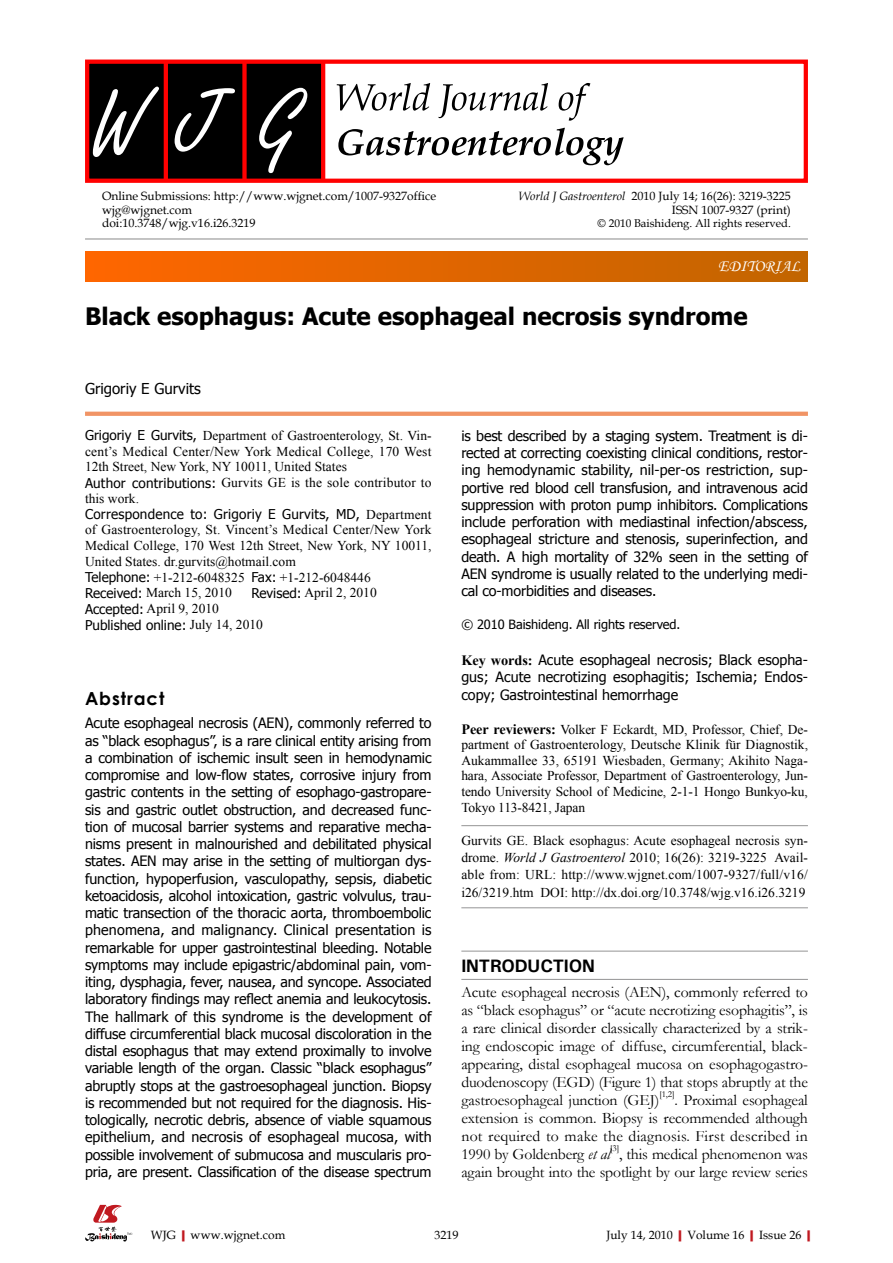
<style>
.page{position:relative;width:893px;height:1263px;background:#fff}
.page>*{position:absolute;margin:0;border:0;box-sizing:border-box;transform-origin:0 0}
.t1{font:700 24px "Tahoma";color:#000}
.t2{font:700 18px "Univers";letter-spacing:-.01em;color:#000}
.t3{font:700 18px "Century Gothic";letter-spacing:.05em;color:#000}
.t4{font:16.5px "Monotype Corsiva";color:#fff}
.t5{font:15.75px/18px "Garamond";letter-spacing:-.01em;color:#000;text-align:justify}
.t6{font:15px "Tahoma";color:#000}
.t7{font:14.25px/17.2px "Tahoma";letter-spacing:-.01em;color:#000;text-align:justify}
.t8{font:13.5px/15.8px "Times New Roman";color:#000}
.t9{font:13.5px "Tahoma";letter-spacing:.015em;color:#000}
.t10{font:12.75px "Tahoma";letter-spacing:-.005em;color:#000}
.t11{font:12px/13.5px "Book Antiqua";color:#000;text-align:right}
.t12{font:11.25px "Book Antiqua";color:#000}
.t13{font:9.15px "Garamond";color:#000}
.s1{font-style:italic}
.s2{font-family:"Tahoma"}
.s3{font-family:"Times New Roman"}
.s4{font-family:"Times New Roman";font-weight:700}
.s5{font-weight:700;font-size:14.25px}
.s6{font-weight:700;color:#c01920}
</style>
<div class="page">
<div style="left:85px;top:252px;width:723px;height:29px;background:linear-gradient(to right,#f60,#c16500)"></div>
<hr style="left:85px;top:239px;width:723px;height:1px;background:#898989">
<div style="left:87px;top:61px;width:236px;height:121px;background:#000"></div>
<hr style="left:164px;top:61px;width:4px;height:121px;background:#f00">
<div style="left:242px;top:61px;width:5px;height:121px;background:#f00"></div>
<hr style="left:321px;top:61px;width:4px;height:121px;background:#f00">
<div style="left:85px;top:60px;width:723px;height:123px;border:4px solid #f00"></div>
<svg style="left:259px;top:88px;width:48px;height:85px"></svg>
<svg style="left:175px;top:88px;width:60px;height:64px"></svg>
<svg style="left:93px;top:87px;width:66px;height:70px"></svg>
<svg style="left:337px;top:83px;width:253px;height:38px"></svg>
<svg style="left:338px;top:128px;width:286px;height:37px"></svg>
<svg style="left:85px;top:412px;width:723px;height:4px;background:#f19769"></svg>
<svg style="left:85px;top:1205px;width:48px;height:36px"></svg>
<hr style="left:461px;top:951px;width:347px;height:1px;background:#949495">
<hr style="left:461px;top:979px;width:347px;height:1px;background:#949495">
<hr style="left:461px;top:825px;width:347px;height:1px;background:#949495">
<hr style="left:461px;top:907px;width:347px;height:1px;background:#949495">
<p class="t11" style="left:102px;top:189px;width:336px;text-align:left">Online Submissions: http://www.wjgnet.com/1007-9327office wjg@wjgnet.com<br>doi:10.3748/wjg.v16.i26.3219</p>
<p class="t11" style="left:519px;top:189px;width:274px"><span class="s1">World J Gastroenterol</span> 2010 July 14; 16(26): 3219-3225<br>ISSN 1007-9327 (print)</p>
<p class="t12" style="left:598px;top:215px;width:195px">© 2010 Baishideng. All rights reserved.</p>
<p class="t4" style="left:718px;top:256px;width:84px">EDITORIAL</p>
<h1 class="t1" style="left:85px;top:299px;width:664px">Black esophagus: Acute esophageal necrosis syndrome</h1>
<p class="t6" style="left:85px;top:378px;width:117px">Grigoriy E Gurvits</p>
<p class="t8" style="left:85px;top:427px;width:348px"><span class="s2">Grigoriy E Gurvits,</span> Department of Gastroenterology, St. Vin&shy;cent’s Medical Center/New York Medical College, 170 West 12th Street, New York, NY 10011, United States<br><span class="s2">Author contributions:</span> Gurvits GE is the sole contributor to this work.</p>
<p class="t9" style="left:85px;top:505px;width:348px">Correspondence to: Grigoriy E Gurvits, MD, <span class="s3">Department</span></p>
<p class="t8" style="left:85px;top:522px;width:348px">of Gastroenterology, St. Vincent’s Medical Center/New York Medical College, 170 West 12th Street, New York, NY 10011, United States. dr.gurvits@hotmail.com<br><span class="s2">Telephone:</span> +1-212-6048325 <span class="s2">Fax:</span> +1-212-6048446<br><span class="s2">Received:</span> March 15, 2010</p>
<p class="t8" style="left:251px;top:585px;width:127px"><span class="s2">Revised:</span> April 2, 2010</p>
<p class="t8" style="left:85px;top:600px;width:135px"><span class="s2">Accepted:</span> April 9, 2010</p>
<p class="t9" style="left:85px;top:616px;width:179px">Published online: <span class="s3">July 14, 2010</span></p>
<p class="t3" style="left:85px;top:684px;width:81px">Abstract</p>
<p class="t7" style="left:85px;top:714px;width:348px">Acute esophageal necrosis (AEN), commonly referred to as “black esophagus”, is a rare clinical entity arising from a combination of ischemic insult seen in hemodynamic compromise and low-flow states, corrosive injury from gastric contents in the setting of esophago-gastropare&shy;sis and gastric outlet obstruction, and decreased func&shy;tion of mucosal barrier systems and reparative mecha&shy;nisms present in malnourished and debilitated physical states. AEN may arise in the setting of multiorgan dys&shy;function, hypoperfusion, vasculopathy, sepsis, diabetic ketoacidosis, alcohol intoxication, gastric volvulus, trau&shy;matic transection of the thoracic aorta, thromboembolic phenomena, and malignancy. Clinical presentation is remarkable for upper gastrointestinal bleeding. Notable symptoms may include epigastric/abdominal pain, vom&shy;iting, dysphagia, fever, nausea, and syncope. Associated laboratory findings may reflect anemia and leukocytosis.<br>The hallmark of this syndrome is the development of diffuse circumferential black mucosal discoloration in the distal esophagus that may extend proximally to involve variable length of the organ. Classic “black esophagus” abruptly stops at the gastroesophageal junction. Biopsy is recommended but not required for the diagnosis. His&shy;tologically, necrotic debris, absence of viable squamous epithelium, and necrosis of esophageal mucosa, with possible involvement of submucosa and muscularis pro&shy;pria, are present. Classification of the disease spectrum</p>
<p class="t7" style="left:461px;top:426px;width:348px">is best described by a staging system. Treatment is di&shy;rected at correcting coexisting clinical conditions, restor&shy;ing hemodynamic stability, nil-per-os restriction, sup&shy;portive red blood cell transfusion, and intravenous acid suppression with proton pump inhibitors. Complications include perforation with mediastinal infection/abscess, esophageal stricture and stenosis, superinfection, and death. A high mortality of 32% seen in the setting of AEN syndrome is usually related to the underlying medi&shy;cal co-morbidities and diseases.</p>
<p class="t10" style="left:461px;top:616px;width:221px">© 2010 Baishideng. All rights reserved.</p>
<p class="t7" style="left:461px;top:651px;width:348px"><span class="s4">Key words:</span> Acute esophageal necrosis; Black esopha&shy;gus; Acute necrotizing esophagitis; Ischemia; Endos&shy;copy; Gastrointestinal hemorrhage</p>
<p class="t8" style="left:461px;top:721px;width:348px;text-align:justify"><span class="s5">Peer reviewers:</span> Volker F Eckardt, MD, Professor, Chief, De&shy;partment of Gastroenterology, Deutsche Klinik für Diagnostik, Aukammallee 33, 65191 Wiesbaden, Germany; Akihito Naga&shy;hara, Associate Professor, Department of Gastroenterology, Jun&shy;tendo University School of Medicine, 2-1-1 Hongo Bunkyo-ku, Tokyo 113-8421, Japan</p>
<p class="t8" style="left:461px;top:831px;width:348px;line-height:17.2px;text-align:justify">Gurvits GE. Black esophagus: Acute esophageal necrosis syn&shy;drome. <span class="s1">World J Gastroenterol</span> 2010; 16(26): 3219-3225 Avail&shy;able from: URL: http://www.wjgnet.com/1007-9327/full/v16/ i26/3219.htm DOI: http://dx.doi.org/10.3748/wjg.v16.i26.3219</p>
<p class="t2" style="left:461px;top:954px;width:135px">INTRODUCTION</p>
<p class="t5" style="left:461px;top:982px;width:348px">Acute esophageal necrosis (AEN), commonly referred to as “black esophagus” or “acute necrotizing esophagitis”, is a rare clinical disorder classically characterized by a strik&shy;ing endoscopic image of diffuse, circumferential, black&shy;appearing, distal esophageal mucosa on esophagogastro&shy;duodenoscopy (EGD) (Figure 1) that stops abruptly at the gastroesophageal junction (GEJ)</p>
<p class="t13" style="left:659px;top:1088px;width:17px">[1,2]</p>
<p class="t5" style="left:461px;top:1090px;width:348px;text-indent:213px">. Proximal esophageal extension is common. Biopsy is recommended although not required to make the diagnosis. First described in 1990 by Goldenberg <span class="s1">et al</span></p>
<p class="t13" style="left:610px;top:1142px;width:11px">[3]</p>
<p class="t5" style="left:461px;top:1144px;width:348px;text-align:right">, this medical phenomenon was<br>again brought into the spotlight by our large review series</p>
<p class="t11" style="left:151px;top:1227px;width:136px">WJG<span class="s6">|</span>www.wjgnet.com</p>
<p class="t11" style="left:606px;top:1227px;width:211px">July 14, 2010<span class="s6">|</span>Volume 16<span class="s6">|</span>Issue 26<span class="s6">|</span></p>
<p class="t11" style="left:434px;top:1227px;width:25px">3219</p>
</div>
